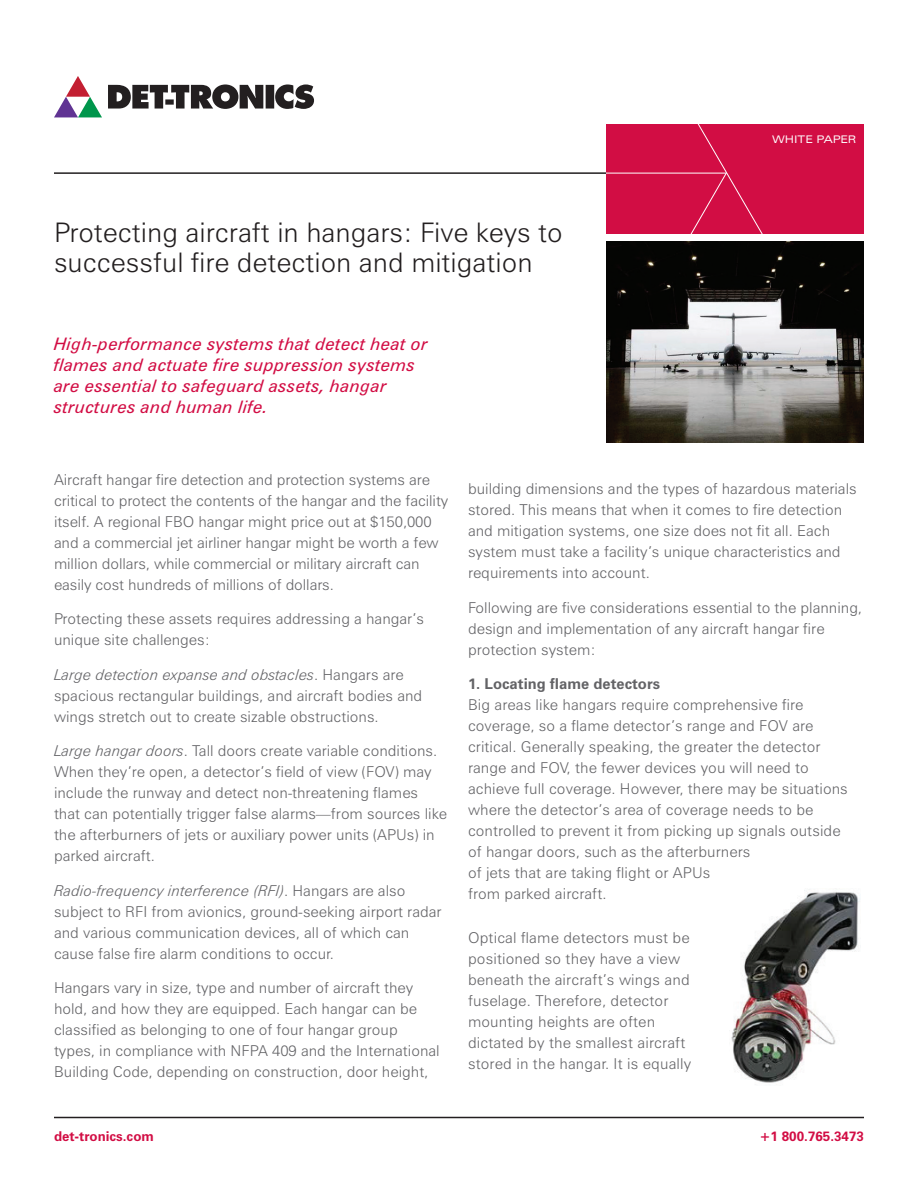
<style>
.page{position:relative;width:918px;height:1188px;background:#fff}
.page>*{position:absolute;margin:0;border:0;box-sizing:border-box;transform-origin:0 0}
.t1{font:300 27px/30px "Zurich BT";color:#231f20}
.t2{font:italic 17.25px/21px "Zurich BT";letter-spacing:.01em;color:#d20d44}
.t3{font:300 15px/21px "Zurich BT";color:#636366}
.t4{font:700 15px "Zurich BT";color:#636366}
.t5{font:700 13.5px "Zurich BT";color:#d20d44}
.t6{font:expanded 10.5px "Zurich BT";color:#fff}
.s1{font-style:italic}
</style>
<div class="page">
<div style="left:606px;top:124px;width:258px;height:110px;background:#d20d44"></div>
<hr style="left:488px;top:173px;width:238px;height:1px;background:#fff">
<svg style="left:627px;top:124px;width:158px;height:118px"></svg>
<hr style="left:54px;top:172px;width:552px;height:2px;background:#231f20">
<img style="left:606px;top:242px;width:258px;height:200px">
<img style="left:731px;top:889px;width:129px;height:194px">
<hr style="left:54px;top:1117px;width:810px;height:1px;background:#231f20">
<svg style="left:54px;top:76px;width:48px;height:41px"></svg>
<svg style="left:108px;top:84px;width:206px;height:25px"></svg>
<h1 class="t1" style="left:54px;top:218px;width:510px">Protecting aircraft in hangars: Five keys to successful fire detection and mitigation</h1>
<p class="t2" style="left:54px;top:333px;width:376px">High-performance systems that detect heat or flames and actuate fire suppression systems are essential to safeguard assets, hangar structures and human life.</p>
<p class="t6" style="left:772px;top:133px;width:86px">WHITE PAPER</p>
<p class="t3" style="left:54px;top:469px;width:396px">Aircraft hangar fire detection and protection systems are critical to protect the contents of the hangar and the facility itself. A regional FBO hangar might price out at $150,000 and a commercial jet airliner hangar might be worth a few million dollars, while commercial or military aircraft can easily cost hundreds of millions of dollars.</p>
<p class="t3" style="left:54px;top:609px;width:372px">Protecting these assets requires addressing a hangar’s unique site challenges:</p>
<p class="t3" style="left:54px;top:664px;width:370px"><span class="s1">Large detection expanse and obstacles</span>. Hangars are spacious rectangular buildings, and aircraft bodies and wings stretch out to create sizable obstructions.</p>
<p class="t3" style="left:54px;top:741px;width:395px"><span class="s1">Large hangar doors</span>. Tall doors create variable conditions.<br>When they’re open, a detector’s field of view (FOV) may include the runway and detect non-threatening flames that can potentially trigger false alarms—from sources like the afterburners of jets or auxiliary power units (APUs) in parked aircraft.</p>
<p class="t3" style="left:54px;top:880px;width:389px"><span class="s1">Radio-frequency interference (RFI)</span>. Hangars are also subject to RFI from avionics, ground-seeking airport radar and various communication devices, all of which can cause false fire alarm conditions to occur.</p>
<p class="t3" style="left:54px;top:978px;width:387px">Hangars vary in size, type and number of aircraft they hold, and how they are equipped. Each hangar can be classified as belonging to one of four hangar group types, in compliance with NFPA 409 and the International Building Code, depending on construction, door height,</p>
<p class="t3" style="left:468px;top:478px;width:390px">building dimensions and the types of hazardous materials stored. This means that when it comes to fire detection and mitigation systems, one size does not fit all. Each system must take a facility’s unique characteristics and requirements into account.</p>
<p class="t3" style="left:468px;top:597px;width:395px">Following are five considerations essential to the planning, design and implementation of any aircraft hangar fire protection system:</p>
<p class="t4" style="left:468px;top:675px;width:194px">1. Locating flame detectors</p>
<p class="t3" style="left:468px;top:694px;width:381px">Big areas like hangars require comprehensive fire coverage, so a flame detector’s range and FOV are critical. Generally speaking, the greater the detector range and FOV, the fewer devices you will need to achieve full coverage. However, there may be situations where the detector’s area of coverage needs to be controlled to prevent it from picking up signals outside of hangar doors, such as the afterburners<br>of jets that are taking flight or APUs<br>from parked aircraft.</p>
<p class="t3" style="left:468px;top:927px;width:225px">Optical flame detectors must be positioned so they have a view beneath the aircraft’s wings and fuselage. Therefore, detector mounting heights are often dictated by the smallest aircraft stored in the hangar. It is equally</p>
<p class="t5" style="left:54px;top:1128px;width:101px">det-tronics.com</p>
<p class="t5" style="left:759px;top:1128px;width:106px">+1 800.765.3473</p>
</div>
